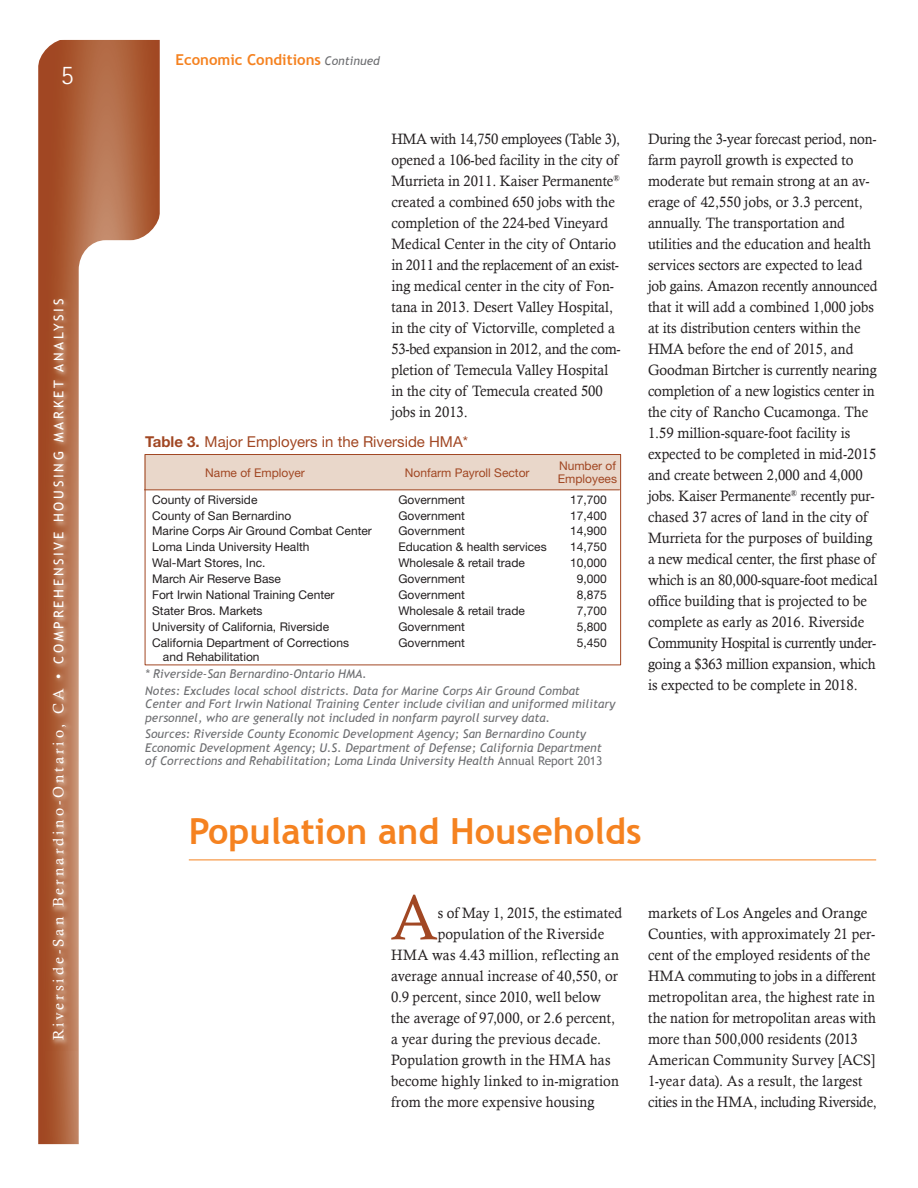
<style>
.page{position:relative;width:918px;height:1188px;background:#fff}
.page>*{position:absolute;margin:0;border:0;box-sizing:border-box;transform-origin:0 0}
.body_text{font:63.75px "Calisto";color:#a14723;scale:.95 1}
.level1{font:700 36px "Trebuchet MS";color:#f58220}
.t1{font:300 27px "Rotis Sans Serif";color:#fff}
.body_text-2{font:15px/21px "Calisto";color:#231f20;scale:.95 1}
.t2{font:15px "Calisto";letter-spacing:.2em;color:#fff}
.t3{font:15px "Helvetica Neue";color:#a14723}
.body_text-3{font:15px "Calisto";letter-spacing:.025em;color:#231f20;scale:.95 1}
.t4{font:700 15px "Trebuchet MS";color:#f58220}
.level2{font:12px/13.5px "Helvetica Neue";color:#231f20}
.t5{font:italic 12px/13.5px "Trebuchet MS";color:#6d6e71}
.t6{font:12px/13.5px "Helvetica Neue";color:#a14723}
.s1{font-family:"Trebuchet MS";font-size:13.5px}
.s2{font-weight:400;font-style:italic;font-size:12px;color:#6d6e71}
.s3{font-weight:700}
.s4{font-style:inherit}
.s5{font-style:normal}
</style>
<div class="page">
<svg style="left:38px;top:40px;width:122px;height:1104px;background:#ad603b"></svg>
<svg style="left:79px;top:240px;width:106px;height:904px"></svg>
<svg style="left:38px;top:39px;width:30px;height:30px"></svg>
<svg style="left:130px;top:210px;width:36px;height:36px"></svg>
<img style="left:46px;top:290px;width:31px;height:761px">
<div style="left:145px;top:454px;width:476px;height:35px;background:#e9d7ca"></div>
<div style="left:145px;top:454px;width:476px;height:211px;border:1px solid #a14723"></div>
<hr style="left:144px;top:489px;width:476px;height:1px;background:#a14723">
<hr style="left:189px;top:860px;width:687px;height:1px;background:#f58220">
<h3 class="t1" style="left:61px;top:60px;width:14px">5</h3>
<p class="t2" style="left:50px;top:1040px;width:743px;rotate:-90deg">Riverside-San Bernardino-Ontario, CA • <span class="s1">COMPREHENSIVE HOUSING MARKET ANALYSIS</span></p>
<p class="t4" style="left:176px;top:50px;width:206px">Economic Conditions <span class="s2">Continued</span></p>
<p class="body_text-2" style="left:392px;top:128px;width:243px">HMA with 14,750 employees (Table 3), opened a 106-bed facility in the city of Murrieta in 2011. Kaiser Permanente<sup>® </sup>created a combined 650 jobs with the completion of the 224-bed Vineyard Medical Center in the city of Ontario in 2011 and the replacement of an exist&shy;ing medical center in the city of Fon&shy;tana in 2013. Desert Valley Hospital, in the city of Victorville, completed a 53-bed expansion in 2012, and the com&shy;pletion of Temecula Valley Hospital in the city of Temecula created 500 jobs in 2013.</p>
<p class="body_text-2" style="left:648px;top:128px;width:243px">During the 3-year forecast period, non&shy;farm payroll growth is expected to moderate but remain strong at an av&shy;erage of 42,550 jobs, or 3.3 percent, annually. The transportation and utilities and the education and health services sectors are expected to lead job gains. Amazon recently announced that it will add a combined 1,000 jobs at its distribution centers within the HMA before the end of 2015, and Goodman Birtcher is currently nearing completion of a new logistics center in the city of Rancho Cucamonga. The 1.59 million-square-foot facility is expected to be completed in mid-2015 and create between 2,000 and 4,000 jobs. Kaiser Permanente<sup>®</sup> recently pur&shy;chased 37 acres of land in the city of Murrieta for the purposes of building a new medical center, the first phase of which is an 80,000-square-foot medical office building that is projected to be complete as early as 2016. Riverside Community Hospital is currently under&shy;going a $363 million expansion, which is expected to be complete in 2018.</p>
<p class="t3" style="left:145px;top:433px;width:324px"><span class="s3">Table 3.</span> Major Employers in the Riverside <span class="s4">HMA*</span></p>
<p class="t6" style="left:205px;top:465px;width:101px">Name of Employer</p>
<p class="t6" style="left:405px;top:465px;width:126px">Nonfarm Payroll Sector</p>
<p class="t6" style="left:558px;top:459px;width:61px">Number of<br>Employees</p>
<p class="level2" style="left:152px;top:492px;width:107px">County of Riverside</p>
<p class="level2" style="left:399px;top:492px;width:68px">Government</p>
<p class="level2" style="left:570px;top:492px;width:38px">17,700</p>
<p class="level2" style="left:152px;top:508px;width:141px">County of San Bernardino</p>
<p class="level2" style="left:399px;top:508px;width:68px">Government</p>
<p class="level2" style="left:570px;top:508px;width:38px">17,400</p>
<p class="level2" style="left:152px;top:524px;width:221px">Marine Corps Air Ground Combat Center</p>
<p class="level2" style="left:399px;top:524px;width:68px">Government</p>
<p class="level2" style="left:570px;top:524px;width:38px">14,900</p>
<p class="level2" style="left:152px;top:540px;width:159px">Loma Linda University Health</p>
<p class="level2" style="left:399px;top:540px;width:150px">Education &amp; health services</p>
<p class="level2" style="left:570px;top:540px;width:38px">14,750</p>
<p class="level2" style="left:152px;top:556px;width:115px">Wal-Mart Stores, Inc.</p>
<p class="level2" style="left:399px;top:556px;width:128px">Wholesale &amp; retail trade</p>
<p class="level2" style="left:570px;top:556px;width:38px">10,000</p>
<p class="level2" style="left:152px;top:572px;width:130px">March Air Reserve Base</p>
<p class="level2" style="left:399px;top:572px;width:68px">Government</p>
<p class="level2" style="left:577px;top:572px;width:32px">9,000</p>
<p class="level2" style="left:152px;top:588px;width:184px">Fort Irwin National Training Center</p>
<p class="level2" style="left:399px;top:588px;width:68px">Government</p>
<p class="level2" style="left:577px;top:588px;width:32px">8,875</p>
<p class="level2" style="left:152px;top:604px;width:112px">Stater Bros. Markets</p>
<p class="level2" style="left:399px;top:604px;width:128px">Wholesale &amp; retail trade</p>
<p class="level2" style="left:577px;top:604px;width:32px">7,700</p>
<p class="level2" style="left:152px;top:620px;width:179px">University of California, Riverside</p>
<p class="level2" style="left:399px;top:620px;width:68px">Government</p>
<p class="level2" style="left:577px;top:620px;width:32px">5,800</p>
<p class="level2" style="left:163px;top:636px;width:188px;text-indent:-11px">California Department of Corrections and Rehabilitation</p>
<p class="level2" style="left:399px;top:636px;width:68px">Government</p>
<p class="level2" style="left:577px;top:636px;width:32px">5,450</p>
<p class="t5" style="left:145px;top:667px;width:223px">* Riverside-San Bernardino-Ontario HMA.</p>
<p class="t5" style="left:145px;top:684px;width:472px">Notes: Excludes local school districts. Data for Marine Corps Air Ground Combat<br>Center and Fort Irwin National Training Center include civilian and uniformed military personnel, who are generally not included in nonfarm payroll survey data.</p>
<p class="t5" style="left:145px;top:727px;width:459px">Sources: Riverside County Economic Development Agency; San Bernardino County<br>Economic Development Agency; U.S. Department of Defense; California Department of Corrections and Rehabilitation; Loma Linda University Health <span class="s5">Annual Report 2013</span></p>
<p class="level1" style="left:189px;top:809px;width:454px">Population and Households</p>
<p class="body_text" style="left:391px;top:881px;width:51px">A</p>
<p class="body_text-2" style="left:438px;top:902px;width:196px">s of May 1, 2015, the estimated</p>
<p class="body_text-2" style="left:438px;top:923px;width:177px">population of the Riverside</p>
<p class="body_text-3" style="left:391px;top:946px;width:242px">HMA was 4.43 million, reflecting an</p>
<p class="body_text-2" style="left:391px;top:965px;width:240px">average annual increase of 40,550, or</p>
<p class="body_text-2" style="left:391px;top:986px;width:222px">0.9 percent, since 2010, well below</p>
<p class="body_text-2" style="left:391px;top:1007px;width:238px">the average of 97,000, or 2.6 percent,</p>
<p class="body_text-2" style="left:391px;top:1028px;width:223px">a year during the previous decade.</p>
<p class="body_text-2" style="left:391px;top:1049px;width:233px">Population growth in the HMA has</p>
<p class="body_text-2" style="left:391px;top:1070px;width:241px">become highly linked to in-migration</p>
<p class="body_text-2" style="left:391px;top:1091px;width:216px">from the more expensive housing</p>
<p class="body_text-2" style="left:648px;top:902px;width:242px">markets of Los Angeles and Orange Counties, with approximately 21 per&shy;cent of the employed residents of the HMA commuting to jobs in a different metropolitan area, the highest rate in the nation for metropolitan areas with more than 500,000 residents (2013<br>American Community Survey [ACS] 1-year data). As a result, the largest cities in the HMA, including Riverside,</p>
</div>
